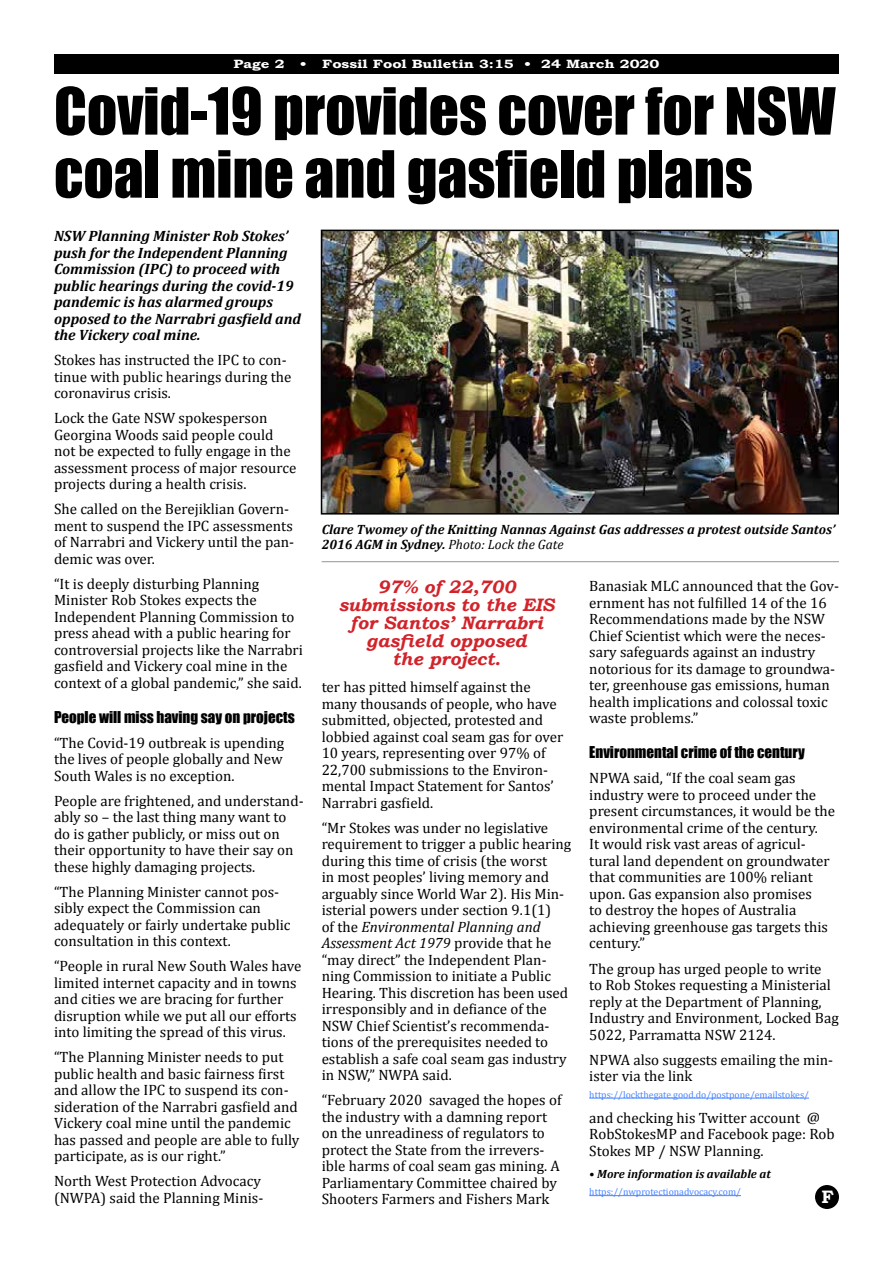
<style>
.page{position:relative;width:893px;height:1263px;background:#fff}
.page>*{position:absolute;margin:0;border:0;box-sizing:border-box;transform-origin:0 0}
.t1{font:60px/63px "Impact";color:#000}
.t2{font:italic 700 18px/18px "Bookman Old Style";color:#d2232a;text-align:center}
.t3{font:700 18px "Bookman Old Style";color:#fff}
.t4{font:15px/16.5px "Cambria";color:#000}
.t5{font:italic 700 15px/16.5px "Cambria";color:#000}
.t6{font:15px "Impact";color:#000}
.t7{font:italic 700 13.5px/15px "Cambria";color:#000}
.t8{font:700 12px "Bookman Old Style";color:#fff;scale:1.25 1}
.t9{font:italic 700 12px "Cambria";color:#000}
.t10{font:9.75px "Cambria";color:#4a85ff}
.s1{font-weight:400}
.s2{font-style:italic}
</style>
<div class="page">
<div style="left:54px;top:54px;width:785px;height:20px;background:#000"></div>
<hr style="left:589px;top:1098px;width:220px;height:1px;background:#4a85ff">
<hr style="left:589px;top:1195px;width:152px;height:1px;background:#4a85ff">
<img style="left:324px;top:233px;width:512px;height:279px">
<div style="left:321px;top:230px;width:518px;height:285px;border:2px solid #000"></div>
<hr style="left:322px;top:561px;width:517px;height:1px;background:#939598">
<div style="left:816px;top:1186px;width:22px;height:22px;background:#000;border-radius:50%"></div>
<div style="left:815px;top:1185px;width:24px;height:24px;border:2px solid #000;border-radius:50%"></div>
<p class="t8" style="left:234px;top:57px;width:42px">Page 2</p>
<p class="t8" style="left:300px;top:57px;width:289px">• Fossil Fool Bulletin 3:15 • 24 March 2020</p>
<h1 class="t1" style="left:54px;top:78px;width:783px">Covid-19 provides cover for NSW coal mine and gasfield plans</h1>
<p class="t5" style="left:54px;top:228px;width:249px">NSW Planning Minister Rob Stokes’ push for the Independent Planning<br>Commission (IPC) to proceed with public hearings during the covid-19 pandemic is has alarmed groups opposed to the Narrabri gasfield and the Vickery coal mine.</p>
<p class="t4" style="left:54px;top:352px;width:239px">Stokes has instructed the IPC to con&shy;tinue with public hearings during the coronavirus crisis.</p>
<p class="t4" style="left:54px;top:410px;width:244px">Lock the Gate NSW spokesperson Georgina Woods said people could not be expected to fully engage in the assessment process of major resource projects during a health crisis.</p>
<p class="t4" style="left:54px;top:501px;width:242px">She called on the Berejiklian Govern&shy;ment to suspend the IPC assessments of Narrabri and Vickery until the pan&shy;demic was over.</p>
<p class="t4" style="left:54px;top:575px;width:250px">“It is deeply disturbing Planning Minister Rob Stokes expects the Independent Planning Commission to press ahead with a public hearing for controversial projects like the Narrabri gasfield and Vickery coal mine in the context of a global pandemic,” she said.</p>
<p class="t6" style="left:54px;top:705px;width:242px">People will miss having say on projects</p>
<p class="t4" style="left:54px;top:734px;width:232px;text-align:justify">“The Covid-19 outbreak is upending the lives of people globally and New South Wales is no exception.</p>
<p class="t4" style="left:54px;top:792px;width:251px">People are frightened, and understand&shy;ably so – the last thing many want to do is gather publicly, or miss out on their opportunity to have their say on these highly damaging projects.</p>
<p class="t4" style="left:54px;top:883px;width:238px">“The Planning Minister cannot pos&shy;sibly expect the Commission can adequately or fairly undertake public consultation in this context.</p>
<p class="t4" style="left:54px;top:958px;width:249px">“People in rural New South Wales have limited internet capacity and in towns and cities we are bracing for further disruption while we put all our efforts into limiting the spread of this virus.</p>
<p class="t4" style="left:54px;top:1049px;width:247px">“The Planning Minister needs to put public health and basic fairness first and allow the IPC to suspend its con&shy;sideration of the Narrabri gasfield and Vickery coal mine until the pandemic has passed and people are able to fully participate, as is our right.”</p>
<p class="t4" style="left:54px;top:1173px;width:211px">North West Protection Advocacy (NWPA) said the Planning Minis-</p>
<p class="t7" style="left:322px;top:521px;width:515px">Clare Twomey of the Knitting Nannas Against Gas addresses a protest outside Santos’<br>2016 AGM in Sydney. <span class="s1">Photo: Lock the Gate</span></p>
<p class="t2" style="left:338px;top:577px;width:218px">97% of 22,700 submissions to the EIS for Santos’ Narrabri gasfield opposed<br>the project.</p>
<p class="t4" style="left:589px;top:578px;width:251px">Banasiak MLC announced that the Gov&shy;ernment has not fulfilled 14 of the 16<br>Recommendations made by the NSW Chief Scientist which were the neces&shy;sary safeguards against an industry notorious for its damage to groundwa&shy;ter, greenhouse gas emissions, human health implications and colossal toxic waste problems.”</p>
<p class="t6" style="left:589px;top:741px;width:217px">Environmental crime of the century</p>
<p class="t4" style="left:589px;top:770px;width:247px">NPWA said, “If the coal seam gas industry were to proceed under the present circumstances, it would be the environmental crime of the century.<br>It would risk vast areas of agricul&shy;tural land dependent on groundwater that communities are 100% reliant upon. Gas expansion also promises<br>to destroy the hopes of Australia achieving greenhouse gas targets this century.”</p>
<p class="t4" style="left:589px;top:960px;width:251px">The group has urged people to write<br>to Rob Stokes requesting a Ministerial reply at the Department of Planning, Industry and Environment, Locked Bag 5022, Parramatta NSW 2124.</p>
<p class="t4" style="left:589px;top:1051px;width:245px">NPWA also suggests emailing the min&shy;ister via the link</p>
<p class="t10" style="left:589px;top:1088px;width:221px">https://lockthegate.good.do/postpone/emailstokes/</p>
<p class="t4" style="left:589px;top:1109px;width:247px">and checking his Twitter account @<br>RobStokesMP and Facebook page: Rob<br>Stokes MP / NSW Planning.</p>
<p class="t9" style="left:589px;top:1166px;width:183px">• More information is available at</p>
<p class="t10" style="left:589px;top:1186px;width:153px">https://nwprotectionadvocacy.com/</p>
<p class="t4" style="left:322px;top:679px;width:243px">ter has pitted himself against the many thousands of people, who have submitted, objected, protested and lobbied against coal seam gas for over 10 years, representing over 97% of 22,700 submissions to the Environ&shy;mental Impact Statement for Santos’ Narrabri gasfield.</p>
<p class="t4" style="left:322px;top:819px;width:251px">“Mr Stokes was under no legislative requirement to trigger a public hearing during this time of crisis (the worst<br>in most peoples’ living memory and arguably since World War 2). His Min&shy;isterial powers under section 9.1(1)<br>of the <span class="s2">Environmental Planning and Assessment Act 1979</span> provide that he “may direct” the Independent Plan&shy;ning Commission to initiate a Public Hearing. This discretion has been used irresponsibly and in defiance of the NSW Chief Scientist’s recommenda&shy;tions of the prerequisites needed to establish a safe coal seam gas industry in NSW,” NWPA said.</p>
<p class="t4" style="left:322px;top:1092px;width:241px">“February 2020 savaged the hopes of the industry with a damning report on the unreadiness of regulators to protect the State from the irrevers&shy;ible harms of coal seam gas mining. A Parliamentary Committee chaired by Shooters Farmers and Fishers Mark</p>
<p class="t3" style="left:821px;top:1186px;width:14px">F</p>
</div>
